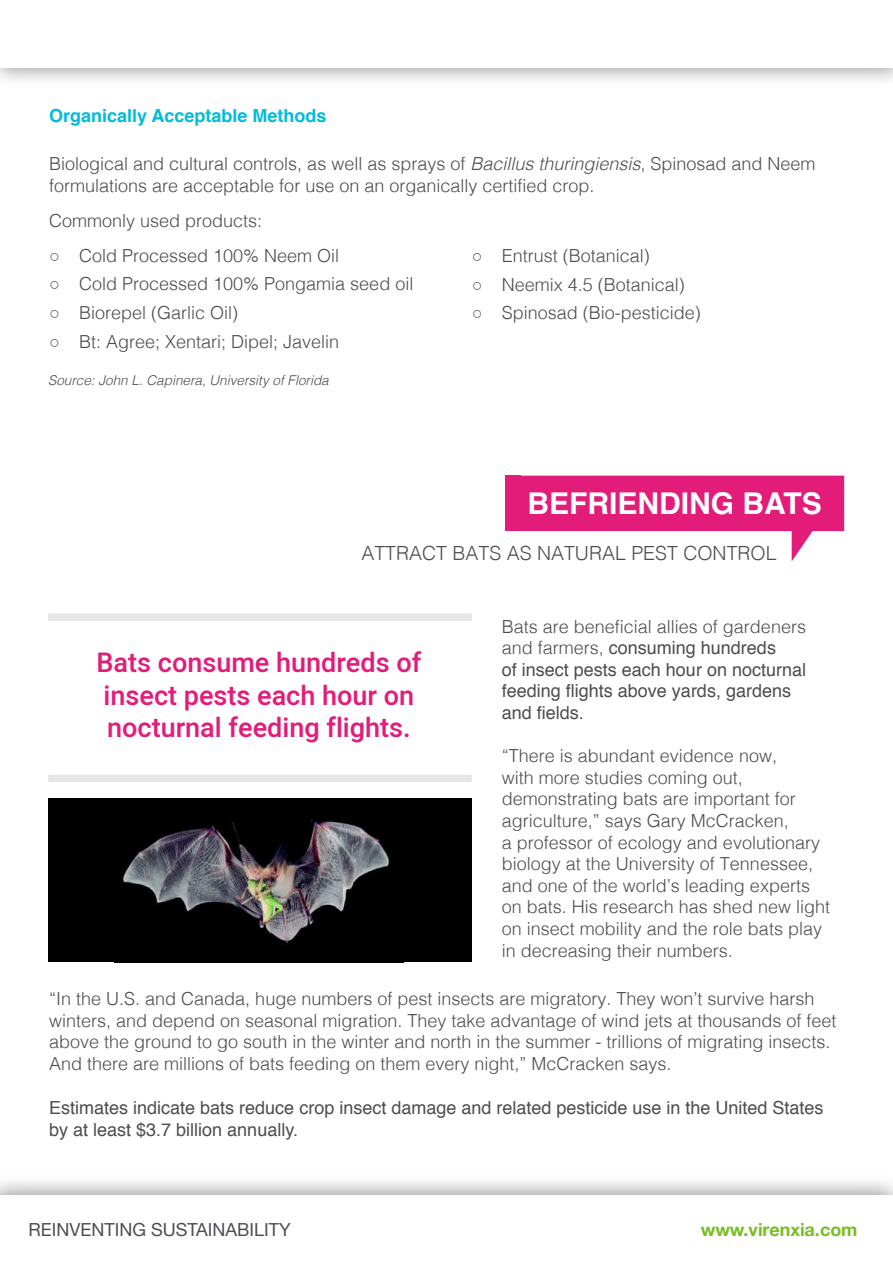
<style>
.page{position:relative;width:893px;height:1263px;background:#fff}
.page>*{position:absolute;margin:0;border:0;box-sizing:border-box;transform-origin:0 0}
.t1{font:700 30px "Helvetica";color:#fff}
.t2{font:500 27px/32.4px "Heebo";color:#e31c79}
.t3{font:300 19.5px "Helvetica";color:#4d4d4d}
.t4{font:300 18px/21.6px "Helvetica";color:#4d4d4d}
.t5{font:18px/21.6px "Helvetica";color:#4d4d4d}
.t6{font:700 18px "Helvetica";color:#00bbdc}
.t7{font:18px "Helvetica Neue";color:#4b4f54}
.t8{font:700 18px "Helvetica Neue";color:#78be20}
.t9{font:900 18px "Arial";color:#4d4d4d}
.t10{font:italic 300 13.5px "Helvetica";color:#4d4d4d}
.s1{font-style:italic}
.s2{font-family:"Arial";font-weight:900}
.s3{font-weight:300}
</style>
<div class="page">
<svg style="left:514px;top:476px;width:330px;height:85px"></svg>
<div style="left:505px;top:476px;width:16px;height:55px;background:#e31c79"></div>
<div style="left:48px;top:798px;width:424px;height:164px;background:#000"></div>
<img style="left:123px;top:819px;width:266px;height:125px">
<div style="left:48px;top:613px;width:424px;height:8px;background:#e6e6e6"></div>
<div style="left:48px;top:775px;width:424px;height:7px;background:#e6e6e6"></div>
<p class="t6" style="left:49px;top:101px;width:279px">Organically Acceptable Methods</p>
<p class="t4" style="left:49px;top:152px;width:768px">Biological and cultural controls, as well as sprays of <span class="s1">Bacillus thuringiensis</span>, Spinosad and Neem formulations are acceptable for use on an organically certified crop.</p>
<p class="t4" style="left:49px;top:209px;width:215px">Commonly used products:</p>
<p class="t4" style="left:49px;top:243px;width:292px"><span class="s2">○</span> Cold Processed 100% Neem Oil</p>
<p class="t4" style="left:49px;top:271px;width:366px"><span class="s2">○</span> Cold Processed 100% Pongamia seed oil</p>
<p class="t4" style="left:49px;top:300px;width:191px"><span class="s2">○</span> Biorepel (Garlic Oil)</p>
<p class="t4" style="left:49px;top:329px;width:292px"><span class="s2">○</span> Bt: Agree; Xentari; Dipel; Javelin</p>
<p class="t10" style="left:48px;top:369px;width:282px">Source: John L. Capinera, University of Florida</p>
<p class="t4" style="left:502px;top:243px;width:150px">Entrust (Botanical)</p>
<p class="t9" style="left:472px;top:242px;width:12px">○</p>
<p class="t4" style="left:472px;top:272px;width:215px"><span class="s2">○</span> Neemix 4.5 (Botanical)</p>
<p class="t4" style="left:472px;top:301px;width:231px"><span class="s2">○</span> Spinosad (Bio-pesticide)</p>
<h1 class="t1" style="left:527px;top:479px;width:296px">BEFRIENDING BATS</h1>
<p class="t3" style="left:361px;top:537px;width:417px">ATTRACT BATS AS NATURAL PEST CONTROL</p>
<p class="t5" style="left:502px;top:616px;width:306px"><span class="s3">Bats are beneficial allies of gardeners and farmers,</span> consuming hundreds<br>of insect pests each hour on nocturnal feeding flights above yards, gardens and fields.</p>
<p class="t4" style="left:502px;top:744px;width:330px">“There is abundant evidence now,<br>with more studies coming out, demonstrating bats are important for agriculture,” says Gary McCracken,<br>a professor of ecology and evolutionary biology at the University of Tennessee, and one of the world’s leading experts on bats. His research has shed new light on insect mobility and the role bats play in decreasing their numbers.</p>
<p class="t4" style="left:49px;top:986px;width:789px">“In the U.S. and Canada, huge numbers of pest insects are migratory. They won’t survive harsh winters, and depend on seasonal migration. They take advantage of wind jets at thousands of feet above the ground to go south in the winter and north in the summer - trillions of migrating insects.<br>And there are millions of bats feeding on them every night,” McCracken says.</p>
<p class="t5" style="left:49px;top:1097px;width:776px">Estimates indicate bats reduce crop insect damage and related pesticide use in the United States by at least $3.7 billion annually.</p>
<h2 class="t2" style="left:97px;top:647px;width:326px">Bats consume hundreds of insect pests each hour on nocturnal feeding flights.</h2>
<p class="t7" style="left:29px;top:1216px;width:264px">REINVENTING SUSTAINABILITY</p>
<p class="t8" style="left:701px;top:1215px;width:158px">www.virenxia.com</p>
</div>
